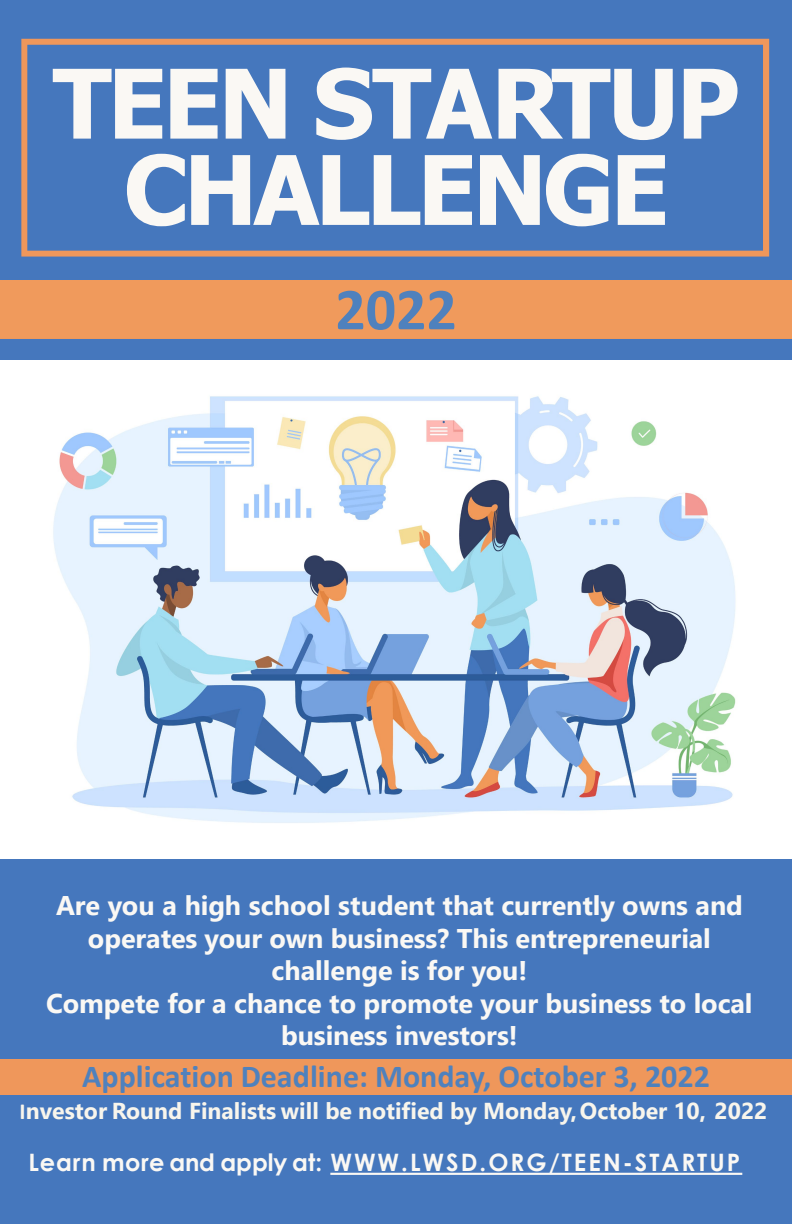
<style>
.page{position:relative;width:792px;height:1224px;background:#fff}
.page>*{position:absolute;margin:0;border:0;box-sizing:border-box;transform-origin:0 0}
.t1{font:700 96px "Tahoma";letter-spacing:-.04em;color:#faf8f4}
.t2{font:700 60px "Calibri";color:#4f81bd}
.t3{font:700 32px "Calibri";color:#4f81bd}
.t4{font:700 27px/32.4px "Segoe UI";letter-spacing:-.005em;color:#faf8f4;text-align:center}
.t5{font:700 24px "Century Gothic";letter-spacing:.085em;color:#faf8f4}
.t6{font:700 23px "Segoe UI";color:#f8f5ec}
.s1{font-family:"Calibri"}
</style>
<div class="page">
<div style="left:0;top:0;width:792px;height:280px;background:#4577bd"></div>
<div style="left:0;top:339px;width:792px;height:720px;background:#4577bd"></div>
<div style="left:0;top:1094px;width:792px;height:130px;background:#4577bd"></div>
<svg style="left:21px;top:39px;width:748px;height:218px"></svg>
<div style="left:0;top:1059px;width:792px;height:35px;background:#ef975b"></div>
<div style="left:0;top:280px;width:792px;height:59px;background:#f0995a"></div>
<svg style="left:330px;top:1173px;width:412px;height:2px"></svg>
<img style="left:0;top:361px;width:792px;height:498px">
<h2 class="t1" style="left:53px;top:36px;width:688px">TEEN STARTUP</h2>
<p class="t1" style="left:124px;top:123px;width:547px">CHALLENGE</p>
<p class="t2" style="left:335px;top:267px;width:123px">2022</p>
<p class="t4" style="left:56px;top:887px;width:688px">Are you a high school student that currently owns and operates your own business? This entrepreneurial challenge is for you!</p>
<p class="t4" style="left:46px;top:985px;width:708px;line-height:32px">Compete for a chance to promote your business to local business investors!</p>
<p class="t3" style="left:82px;top:1054px;width:629px">Application Deadline: Monday, October 3, 2022</p>
<p class="t6" style="left:19px;top:1089px;width:750px"><span class="s1">I</span>nvestor Round Finalists will be notified by Monday,October 10, 2022</p>
<p class="t5" style="left:29px;top:1144px;width:713px">Learn more and apply at: WWW.LWSD.ORG/TEEN-STARTUP</p>
</div>
